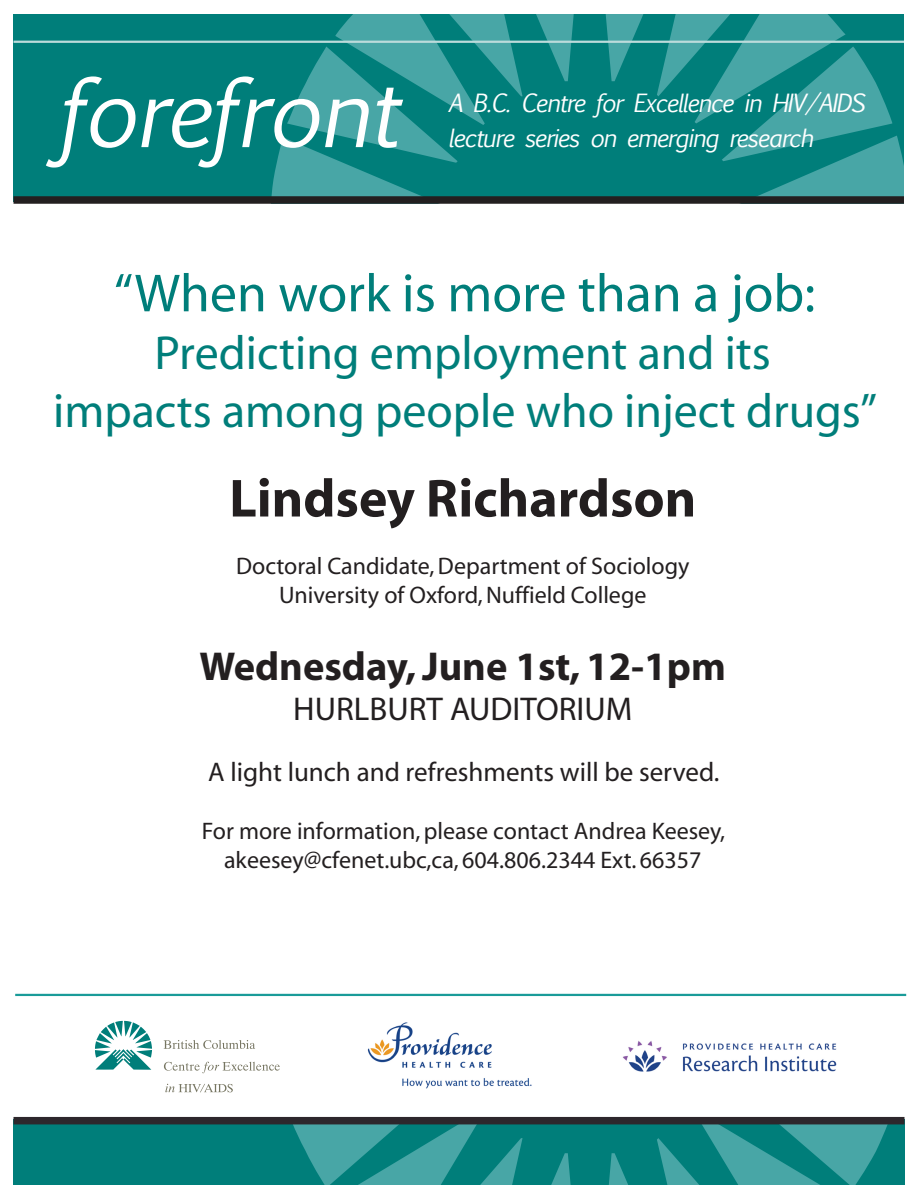
<style>
.page{position:relative;width:918px;height:1188px;background:#fff}
.page>*{position:absolute;margin:0;border:0;box-sizing:border-box;transform-origin:0 0}
.t1{font:italic 90px "Euphemia UCAS";letter-spacing:-.02em;color:#fff}
.t2{font:54px "Myriad";color:#007e7a}
.t3{font:700 54px "Myriad";color:#231f20}
.t4{font:48px/57.6px "Myriad";color:#007e7a;text-align:center}
.t5{font:700 40.5px "Myriad";color:#231f20}
.t6{font:33px "Myriad";color:#231f20}
.t7{font:27px "Myriad";color:#231f20}
.t8{font:24px/28.8px "Myriad";color:#231f20;text-align:center}
.t9{font:italic 24px/34.5px "Euphemia UCAS";letter-spacing:-.05em;color:#fff}
</style>
<div class="page">
<div style="left:14px;top:14px;width:890px;height:188px;background:#007e7a"></div>
<svg style="left:270px;top:14px;width:313px;height:182px"></svg>
<svg style="left:597px;top:14px;width:307px;height:182px"></svg>
<div style="left:14px;top:196px;width:890px;height:8px;background:#231f20"></div>
<hr style="left:14px;top:41px;width:890px;height:2px;background:#bcdbdb">
<div style="left:14px;top:1118px;width:891px;height:67px;background:#007e7a"></div>
<svg style="left:551px;top:1153px;width:20px;height:32px"></svg>
<svg style="left:597px;top:1124px;width:308px;height:61px"></svg>
<div style="left:14px;top:1117px;width:891px;height:7px;background:#2d272c"></div>
<hr style="left:15px;top:994px;width:891px;height:2px;background:#1a9b99">
<svg style="left:95px;top:1021px;width:57px;height:49px"></svg>
<svg style="left:164px;top:1040px;width:359px;height:145px"></svg>
<img style="left:355px;top:1022px;width:177px;height:80px">
<img style="left:622px;top:1041px;width:215px;height:31px">
<h1 class="t1" style="left:56px;top:49px;width:345px">forefront</h1>
<p class="t9" style="left:448px;top:86px;width:418px">A B.C. Centre for Excellence in HIV/AIDS lecture series on emerging research</p>
<h2 class="t2" style="left:114px;top:266px;width:703px">“When work is more than a job:</h2>
<h3 class="t4" style="left:53px;top:326px;width:826px">Predicting employment and its<br>impacts among people who inject drugs”</h3>
<h2 class="t3" style="left:229px;top:471px;width:469px">Lindsey Richardson</h2>
<p class="t8" style="left:236px;top:553px;width:455px">Doctoral Candidate, Department of Sociology<br>University of Oxford, Nuffield College</p>
<h3 class="t5" style="left:200px;top:646px;width:528px">Wednesday, June 1st, 12-1pm</h3>
<h3 class="t6" style="left:293px;top:692px;width:341px">HURLBURT AUDITORIUM</h3>
<p class="t7" style="left:208px;top:759px;width:513px">A light lunch and refreshments will be served.</p>
<p class="t8" style="left:202px;top:817px;width:525px">For more information, please contact Andrea Keesey, akeesey@cfenet.ubc,ca, 604.806.2344 Ext. 66357</p>
</div>
